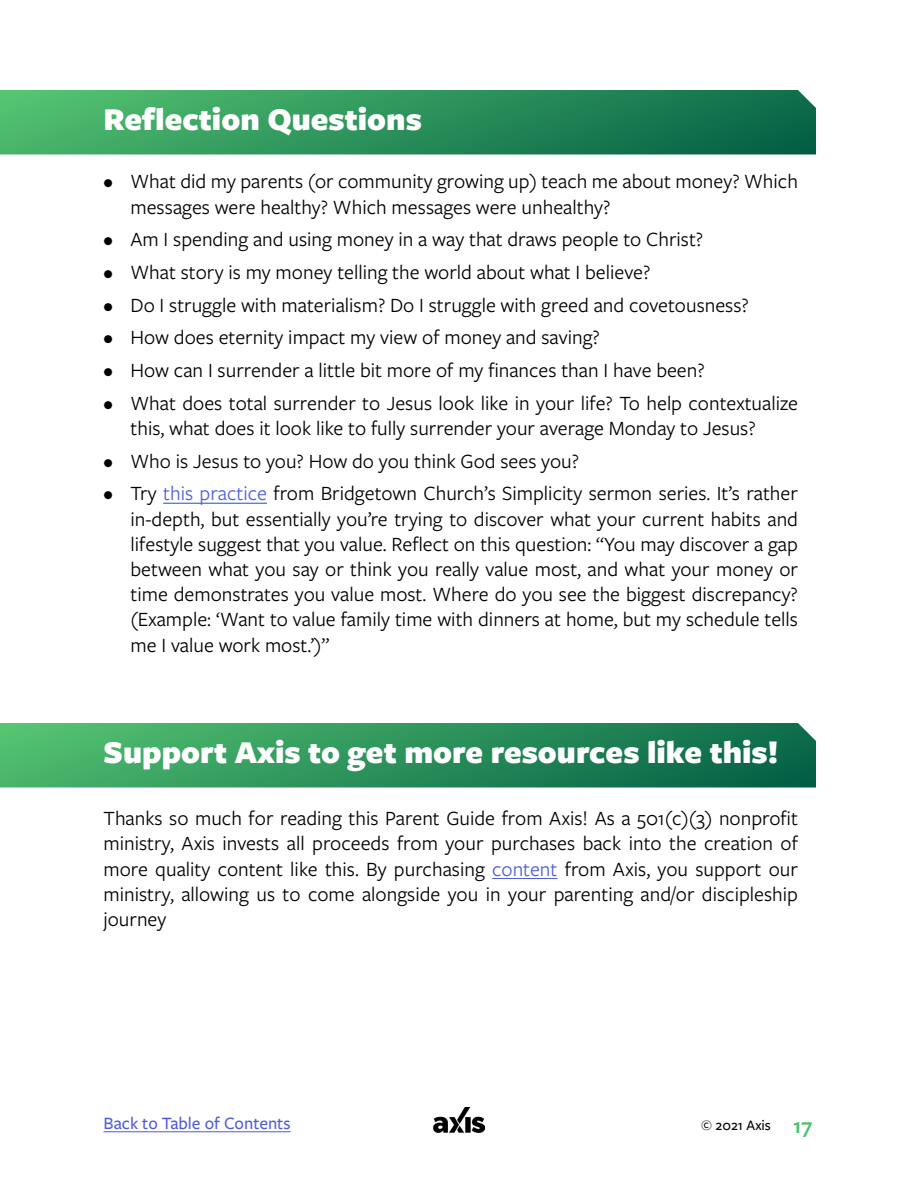
<style>
.page{position:relative;width:918px;height:1188px;background:#fff}
.page>*{position:absolute;margin:0;border:0;box-sizing:border-box;transform-origin:0 0}
.t1{font:900 33px "Freight Sans Pro";color:#fff}
.t2{font:21px/25.2px "Freight Sans Pro";color:#000}
.t3{font:500 18px "Freight Sans Pro";color:#4f5cd6}
.t4{font:500 15px "Freight Sans Pro";color:#000}
.s1{color:#4f5cd6}
.s2{font-weight:600;font-size:22.5px;color:#51c06f}
</style>
<div class="page">
<svg style="left:0;top:90px;width:816px;height:64px;background:#2c915b"></svg>
<img style="left:434px;top:1107px;width:50px;height:25px">
<hr style="left:104px;top:1132px;width:187px;height:1px;background:#4f5cd6">
<hr style="left:163px;top:503px;width:104px;height:1px;background:#15c">
<hr style="left:492px;top:878px;width:65px;height:1px;background:#4f5cd6">
<svg style="left:0;top:723px;width:816px;height:65px;background:#2e925c"></svg>
<h1 class="t1" style="left:104px;top:97px;width:320px">Reflection Questions</h1>
<p class="t2" style="left:131px;top:168px;width:669px;text-indent:-27px">• What did my parents (or community growing up) teach me about money? Which messages were healthy? Which messages were unhealthy?</p>
<p class="t2" style="left:104px;top:226px;width:601px">• Am I spending and using money in a way that draws people to Christ?</p>
<p class="t2" style="left:104px;top:259px;width:548px">• What story is my money telling the world about what I believe?</p>
<p class="t2" style="left:104px;top:291px;width:647px">• Do I struggle with materialism? Do I struggle with greed and covetousness?</p>
<p class="t2" style="left:104px;top:324px;width:498px">• How does eternity impact my view of money and saving?</p>
<p class="t2" style="left:104px;top:357px;width:603px">• How can I surrender a little bit more of my finances than I have been?</p>
<p class="t2" style="left:131px;top:390px;width:669px;text-indent:-27px">• What does total surrender to Jesus look like in your life? To help contextualize this, what does it look like to fully surrender your average Monday to Jesus?</p>
<p class="t2" style="left:104px;top:447px;width:477px">• Who is Jesus to you? How do you think God sees you?</p>
<p class="t2" style="left:131px;top:480px;width:669px;text-align:justify;text-indent:-27px">• Try <span class="s1">this practice</span> from Bridgetown Church’s Simplicity sermon series. It’s rather in-depth, but essentially you’re trying to discover what your current habits and lifestyle suggest that you value. Reflect on this question: “You may discover a gap between what you say or think you really value most, and what your money or time demonstrates you value most. Where do you see the biggest discrepancy? (Example: ‘Want to value family time with dinners at home, but my schedule tells me I value work most.’)”</p>
<h1 class="t1" style="left:104px;top:730px;width:676px">Support Axis to get more resources like this!</h1>
<p class="t2" style="left:104px;top:805px;width:696px;text-align:justify">Thanks so much for reading this Parent Guide from Axis! As a 501(c)(3) nonprofit ministry, Axis invests all proceeds from your purchases back into the creation of more quality content like this. By purchasing <span class="s1">content</span> from Axis, you support our ministry, allowing us to come alongside you in your parenting and/or discipleship journey</p>
<p class="t3" style="left:104px;top:1111px;width:189px">Back to Table of Contents</p>
<p class="t4" style="left:701px;top:1115px;width:112px">© 2021 Axis <span class="s2">17</span></p>
</div>
